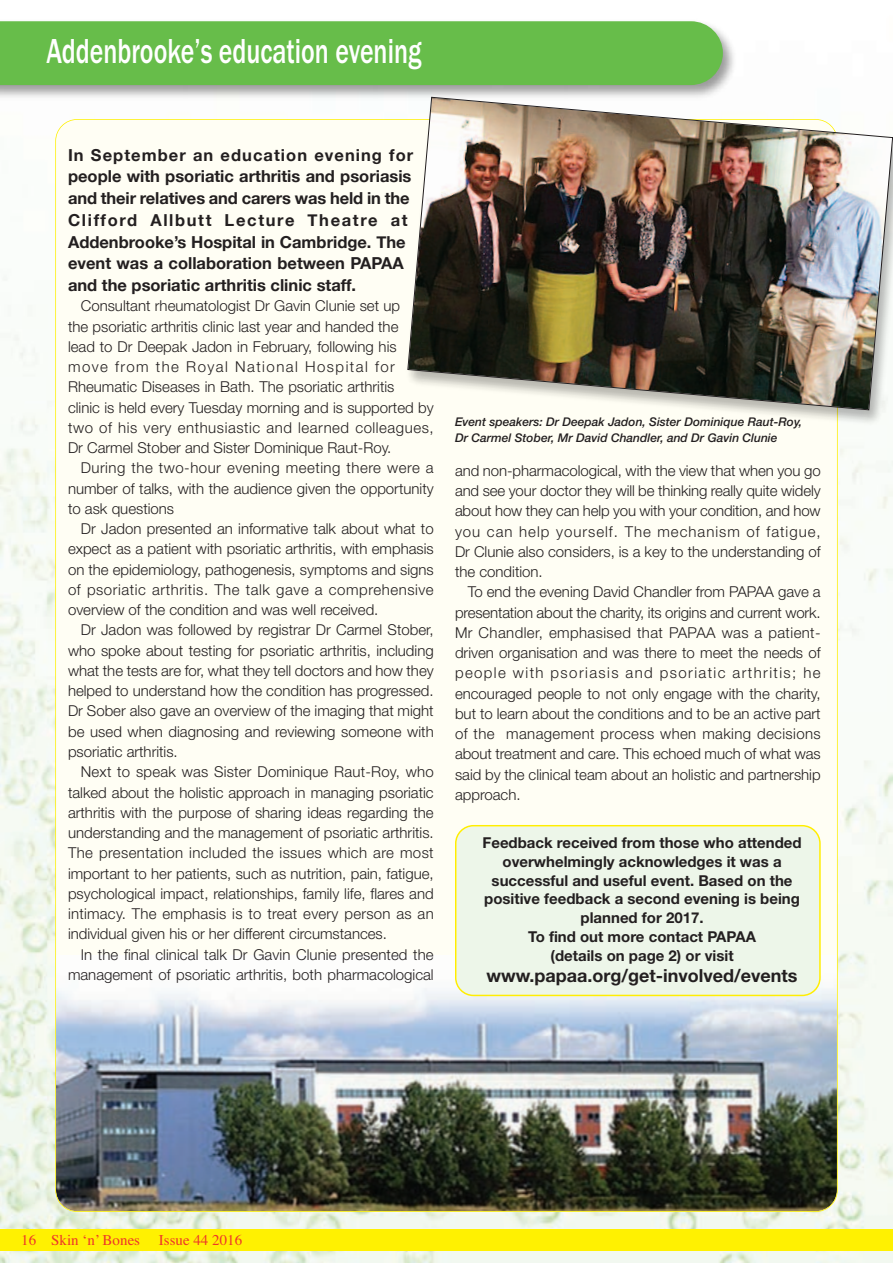
<style>
.page{position:relative;width:893px;height:1263px;background:#fff}
.page>*{position:absolute;margin:0;border:0;box-sizing:border-box;transform-origin:0 0}
.t1{font:500 36px "Franklin Gothic";color:#fff;scale:.72 1}
.t2{font:700 18px "Helvetica Neue";color:#231f20}
.t3{font:700 16.5px/21.8px "Helvetica Neue";color:#231f20}
.t4{font:300 15px/20.2px "Helvetica Neue";color:#231f20;text-align:justify}
.t5{font:700 15px/18.8px "Helvetica Neue";color:#231f20;text-align:center}
.t6{font:15px "Times";color:#ee3529}
.t7{font:italic 500 12px/15.9px "Helvetica Neue";color:#231f20}
</style>
<div class="page">
<img style="left:0;top:119px;width:893px;height:1144px">
<div style="left:56px;top:120px;width:781px;height:1091px;background:#fffef4;border-radius:21px"></div>
<img style="left:56px;top:988px;width:780px;height:223px">
<img style="left:0;top:34px;width:734px;height:64px">
<div style="left:0;top:21px;width:723px;height:64px;background:#67bd4a"></div>
<div style="left:455px;top:825px;width:366px;height:171px;background:#edf6e9"></div>
<div style="left:0;top:1229px;width:893px;height:21px;background:#fff101"></div>
<img style="left:400px;top:90px;width:493px;height:341px">
<img style="left:407px;top:96px;width:486px;height:315px">
<h1 class="t1" style="left:46px;top:30px;width:522px">Addenbrooke’s education evening</h1>
<p class="t3" style="left:68px;top:144px;width:347px">In September an education evening for people with psoriatic arthritis and psoriasis and their relatives and carers was held in the Clifford Allbutt Lecture theatre at Addenbrooke’s hospital in Cambridge. the event was a collaboration between PAPAA and the psoriatic arthritis clinic staff.</p>
<p class="t4" style="left:68px;top:296px;width:367px;text-align:left;text-indent:13px">Consultant rheumatologist Dr Gavin Clunie set up<br>the psoriatic arthritis clinic last year and handed the<br>lead to Dr Deepak Jadon in February, following his move from the Royal National Hospital for Rheumatic Diseases in Bath. The psoriatic arthritis<br>clinic is held every Tuesday morning and is supported by two of his very enthusiastic and learned colleagues, Dr Carmel Stober and Sister Dominique Raut-Roy.</p>
<p class="t4" style="left:68px;top:458px;width:367px;text-indent:13px">During the two-hour evening meeting there were a number of talks, with the audience given the opportunity to ask questions</p>
<p class="t4" style="left:68px;top:518px;width:367px;text-indent:13px">Dr Jadon presented an informative talk about what to expect as a patient with psoriatic arthritis, with emphasis on the epidemiology, pathogenesis, symptoms and signs of psoriatic arthritis. The talk gave a comprehensive overview of the condition and was well received.</p>
<p class="t4" style="left:68px;top:620px;width:367px;text-indent:13px">Dr Jadon was followed by registrar Dr Carmel Stober, who spoke about testing for psoriatic arthritis, including what the tests are for, what they tell doctors and how they helped to understand how the condition has progressed.<br>Dr Sober also gave an overview of the imaging that might be used when diagnosing and reviewing someone with psoriatic arthritis.</p>
<p class="t4" style="left:68px;top:761px;width:367px;text-indent:13px">Next to speak was Sister Dominique Raut-Roy, who talked about the holistic approach in managing psoriatic arthritis with the purpose of sharing ideas regarding the understanding and the management of psoriatic arthritis.<br>The presentation included the issues which are most important to her patients, such as nutrition, pain, fatigue, psychological impact, relationships, family life, flares and intimacy. The emphasis is to treat every person as an individual given his or her different circumstances.</p>
<p class="t4" style="left:68px;top:944px;width:367px;text-align:right">In the final clinical talk Dr Gavin Clunie presented the management of psoriatic arthritis, both pharmacological</p>
<p class="t7" style="left:455px;top:415px;width:349px">Event speakers: Dr Deepak Jadon, Sister Dominique Raut-Roy,<br>Dr Carmel Stober, Mr David Chandler, and Dr Gavin Clunie</p>
<p class="t4" style="left:455px;top:460px;width:367px">and non-pharmacological, with the view that when you go and see your doctor they will be thinking really quite widely about how they can help you with your condition, and how you can help yourself. The mechanism of fatigue, Dr Clunie also considers, is a key to the understanding of the condition.</p>
<p class="t4" style="left:455px;top:582px;width:367px;text-indent:13px">To end the evening David Chandler from PAPAA gave a presentation about the charity, its origins and current work.<br>Mr Chandler, emphasised that PAPAA was a patient&shy;driven organisation and was there to meet the needs of people with psoriasis and psoriatic arthritis; he encouraged people to not only engage with the charity, but to learn about the conditions and to be an active part of the management process when making decisions about treatment and care. This echoed much of what was said by the clinical team about an holistic and partnership approach.</p>
<p class="t5" style="left:482px;top:835px;width:321px">Feedback received from those who attended overwhelmingly acknowledges it was a successful and useful event. Based on the positive feedback a second evening is being planned for 2017.<br>To find out more contact PAPAA<br>(details on page 2) or visit</p>
<p class="t2" style="left:487px;top:969px;width:313px">www.papaa.org/get-involved/events</p>
<p class="t6" style="left:21px;top:1231px;width:120px">16 Skin ‘n’ Bones</p>
<p class="t6" style="left:159px;top:1231px;width:85px">Issue 44 2016</p>
</div>
